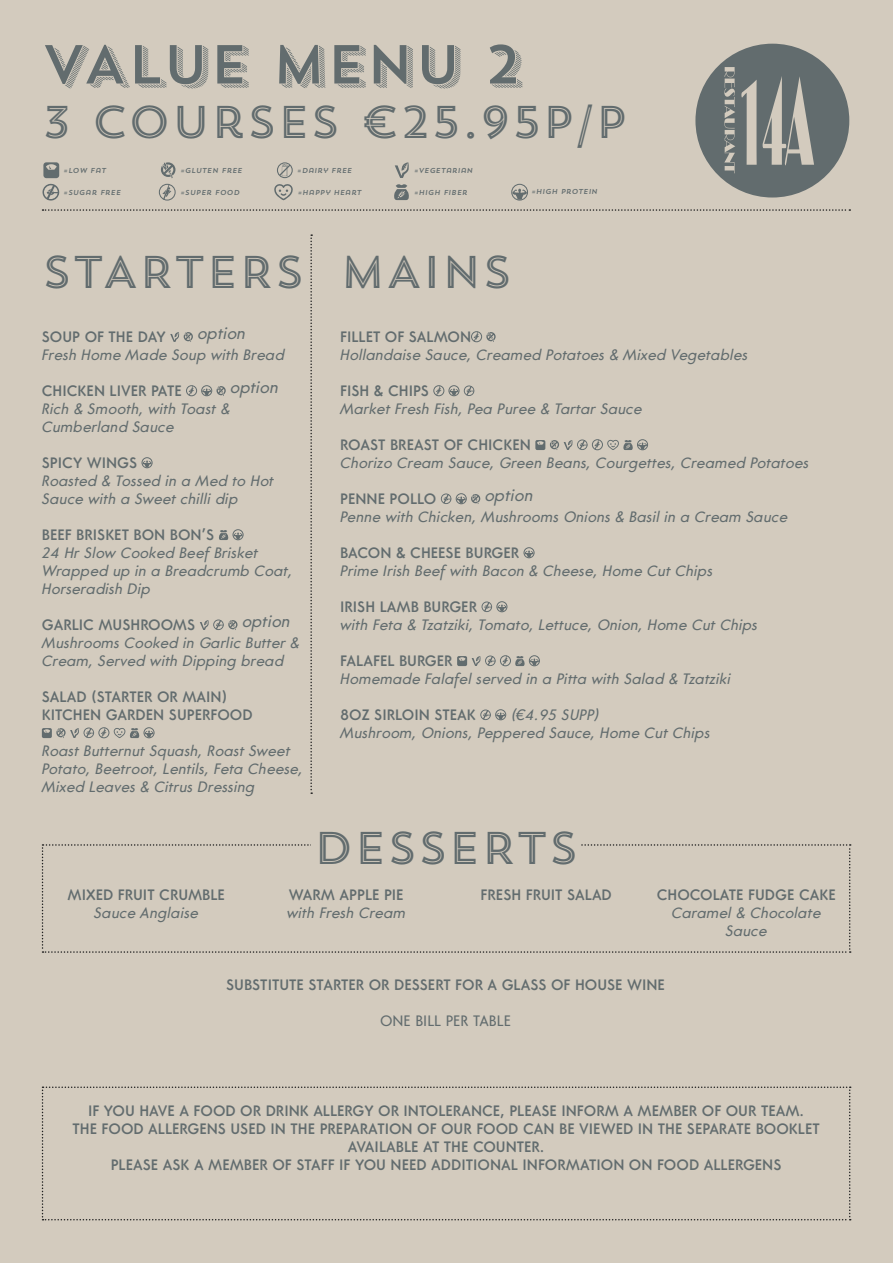
<style>
.page{position:relative;width:893px;height:1263px;background:#d3cbbe}
.page>*{position:absolute;margin:0;border:0;box-sizing:border-box;transform-origin:0 0}
.t1{font:54.6px "Trend Sans Four";color:#626c6e}
.Title_and_Disc{font:45.6px "Trend Sans Five";color:#626c6e}
.Title_and_Disc-2{font:italic 16.5px "Core Sans G";color:#626c6e}
.Title_and_Disc-3{font:italic 15px/18px "Core Sans G";color:#626c6e}
.Title_and_Disc-4{font:500 15px/18px "Core Sans G";color:#626c6e;text-align:center}
.t2{font:15px "Core Sans G";color:#626c6e}
.t3{font:italic 7.2px "Trend Sans One";color:#626c6e}
.s1{font-weight:500;font-style:normal}
</style>
<div class="page">
<div style="left:695px;top:44px;width:154px;height:154px;background:#626c6e;border-radius:50%"></div>
<svg style="left:724px;top:67px;width:11px;height:106px"></svg>
<svg style="left:741px;top:80px;width:16px;height:85px"></svg>
<svg style="left:763px;top:76px;width:51px;height:89px"></svg>
<svg style="left:43px;top:209px;width:807px;height:2px"></svg>
<svg style="left:310px;top:234px;width:2px;height:560px"></svg>
<div style="left:471px;top:331px;width:11px;height:11px;border:1px solid #626c6e;border-radius:50%"></div>
<svg style="left:473px;top:332px;width:6px;height:9px"></svg>
<svg style="left:486px;top:332px;width:10px;height:10px"></svg>
<div style="left:434px;top:385px;width:10px;height:11px;border:1px solid #626c6e;border-radius:50%"></div>
<svg style="left:436px;top:386px;width:5px;height:9px"></svg>
<svg style="left:449px;top:385px;width:26px;height:11px"></svg>
<svg style="left:535px;top:439px;width:53px;height:11px"></svg>
<div style="left:592px;top:439px;width:11px;height:11px;border:1px solid #626c6e;border-radius:50%"></div>
<svg style="left:594px;top:440px;width:6px;height:9px"></svg>
<div style="left:637px;top:439px;width:11px;height:11px;border:1px solid #626c6e;border-radius:50%"></div>
<svg style="left:607px;top:440px;width:40px;height:10px"></svg>
<svg style="left:440px;top:493px;width:40px;height:11px"></svg>
<div style="left:524px;top:547px;width:10px;height:11px;border:1px solid #626c6e;border-radius:50%"></div>
<svg style="left:524px;top:550px;width:10px;height:7px"></svg>
<svg style="left:481px;top:601px;width:26px;height:11px"></svg>
<svg style="left:457px;top:655px;width:39px;height:11px"></svg>
<div style="left:500px;top:655px;width:11px;height:11px;border:1px solid #626c6e;border-radius:50%"></div>
<svg style="left:502px;top:656px;width:6px;height:9px"></svg>
<div style="left:529px;top:655px;width:11px;height:11px;border:1px solid #626c6e;border-radius:50%"></div>
<svg style="left:515px;top:656px;width:24px;height:10px"></svg>
<div style="left:495px;top:709px;width:11px;height:11px;border:1px solid #626c6e;border-radius:50%"></div>
<svg style="left:480px;top:709px;width:25px;height:11px"></svg>
<svg style="left:42px;top:844px;width:809px;height:109px"></svg>
<svg style="left:42px;top:1086px;width:809px;height:134px"></svg>
<div style="left:311px;top:828px;width:270px;height:39px;background:#d3cbbe"></div>
<svg style="left:394px;top:162px;width:15px;height:38px"></svg>
<div style="left:159px;top:184px;width:17px;height:17px;border:1px solid #626c6e;border-radius:50%"></div>
<svg style="left:162px;top:184px;width:9px;height:16px"></svg>
<svg style="left:161px;top:162px;width:14px;height:16px"></svg>
<svg style="left:274px;top:184px;width:19px;height:16px"></svg>
<svg style="left:277px;top:162px;width:16px;height:16px"></svg>
<div style="left:511px;top:184px;width:17px;height:17px;border:1px solid #626c6e;border-radius:50%"></div>
<svg style="left:512px;top:189px;width:15px;height:11px"></svg>
<svg style="left:42px;top:162px;width:18px;height:39px"></svg>
<svg style="left:170px;top:332px;width:23px;height:10px"></svg>
<div style="left:186px;top:385px;width:11px;height:11px;border:1px solid #626c6e;border-radius:50%"></div>
<svg style="left:188px;top:386px;width:6px;height:9px"></svg>
<div style="left:201px;top:385px;width:11px;height:11px;border:1px solid #626c6e;border-radius:50%"></div>
<svg style="left:202px;top:388px;width:9px;height:7px"></svg>
<svg style="left:217px;top:386px;width:9px;height:10px"></svg>
<div style="left:142px;top:457px;width:10px;height:11px;border:1px solid #626c6e;border-radius:50%"></div>
<svg style="left:142px;top:460px;width:10px;height:7px"></svg>
<div style="left:233px;top:529px;width:10px;height:11px;border:1px solid #626c6e;border-radius:50%"></div>
<svg style="left:219px;top:530px;width:24px;height:10px"></svg>
<svg style="left:200px;top:619px;width:37px;height:11px"></svg>
<svg style="left:42px;top:727px;width:52px;height:12px"></svg>
<div style="left:99px;top:727px;width:10px;height:11px;border:1px solid #626c6e;border-radius:50%"></div>
<svg style="left:101px;top:728px;width:5px;height:9px"></svg>
<div style="left:144px;top:727px;width:10px;height:11px;border:1px solid #626c6e;border-radius:50%"></div>
<svg style="left:113px;top:728px;width:41px;height:10px"></svg>
<p class="t1" style="left:42px;top:29px;width:481px">VALUE MENU 2</p>
<p class="Title_and_Disc" style="left:42px;top:93px;width:588px">3 COURSES €25.95P/P</p>
<p class="t3" style="left:63px;top:166px;width:45px">=LOW FAT</p>
<p class="t3" style="left:63px;top:188px;width:59px">=SUGAR FREE</p>
<p class="t3" style="left:180px;top:165px;width:64px">=GLUTEN FREE</p>
<p class="t3" style="left:180px;top:188px;width:61px">=SUPER FOOD</p>
<p class="t3" style="left:297px;top:165px;width:57px">=DAIRY FREE</p>
<p class="t3" style="left:297px;top:188px;width:66px">=HAPPY HEART</p>
<p class="t3" style="left:414px;top:165px;width:61px">=VEGETARIAN</p>
<p class="t3" style="left:414px;top:188px;width:55px">=HIGH FIBER</p>
<p class="t3" style="left:531px;top:187px;width:68px">=HIGH PROTEIN</p>
<p class="Title_and_Disc" style="left:42px;top:243px;width:265px">STARTERS</p>
<p class="Title_and_Disc" style="left:340px;top:243px;width:174px">MAINS</p>
<p class="Title_and_Disc-4" style="left:42px;top:328px;width:125px">SOUP OF THE DAY</p>
<p class="Title_and_Disc-2" style="left:197px;top:323px;width:50px">option</p>
<p class="Title_and_Disc-3" style="left:42px;top:346px;width:244px">Fresh Home Made Soup with Bread</p>
<p class="Title_and_Disc-4" style="left:42px;top:382px;width:141px">CHICKEN LIVER PATE</p>
<p class="Title_and_Disc-2" style="left:230px;top:377px;width:50px">option</p>
<p class="Title_and_Disc-3" style="left:42px;top:400px;width:190px">Rich &amp; Smooth, with Toast &amp;<br>Cumberland Sauce</p>
<p class="Title_and_Disc-4" style="left:42px;top:454px;width:97px">SPICY WINGS</p>
<p class="Title_and_Disc-3" style="left:42px;top:472px;width:234px">Roasted &amp; Tossed in a Med to Hot<br>Sauce with a Sweet chilli dip</p>
<p class="Title_and_Disc-4" style="left:42px;top:526px;width:174px">BEEF BRISKET BON BON’S</p>
<p class="Title_and_Disc-3" style="left:42px;top:544px;width:252px">24 Hr Slow Cooked Beef Brisket<br>Wrapped up in a Breadcrumb Coat,<br>Horseradish Dip</p>
<p class="Title_and_Disc-4" style="left:42px;top:616px;width:155px">GARLIC MUSHROOMS</p>
<p class="Title_and_Disc-2" style="left:242px;top:611px;width:50px">option</p>
<p class="Title_and_Disc-3" style="left:42px;top:634px;width:259px">Mushrooms Cooked in Garlic Butter &amp;<br>Cream, Served with Dipping bread</p>
<p class="Title_and_Disc-4" style="left:42px;top:688px;width:187px">SALAD (STARTER OR MAIN)</p>
<p class="Title_and_Disc-4" style="left:42px;top:706px;width:212px">KITCHEN GARDEN SUPERFOOD</p>
<p class="Title_and_Disc-3" style="left:42px;top:742px;width:263px">Roast Butternut Squash, Roast Sweet<br>Potato, Beetroot, Lentils, Feta Cheese,<br>Mixed Leaves &amp; Citrus Dressing</p>
<p class="Title_and_Disc-4" style="left:340px;top:328px;width:133px">FILLET OF SALMON</p>
<p class="Title_and_Disc-3" style="left:340px;top:346px;width:409px">Hollandaise Sauce, Creamed Potatoes &amp; Mixed Vegetables</p>
<p class="Title_and_Disc-4" style="left:340px;top:382px;width:90px">FISH &amp; CHIPS</p>
<p class="Title_and_Disc-3" style="left:340px;top:400px;width:304px">Market Fresh Fish, Pea Puree &amp; Tartar Sauce</p>
<p class="Title_and_Disc-4" style="left:340px;top:436px;width:192px">ROAST BREAST OF CHICKEN</p>
<p class="Title_and_Disc-3" style="left:340px;top:454px;width:470px">Chorizo Cream Sauce, Green Beans, Courgettes, Creamed Potatoes</p>
<p class="Title_and_Disc-4" style="left:340px;top:490px;width:98px">PENNE POLLO</p>
<p class="Title_and_Disc-2" style="left:485px;top:485px;width:50px">option</p>
<p class="Title_and_Disc-3" style="left:340px;top:508px;width:449px">Penne with Chicken, Mushrooms Onions &amp; Basil in a Cream Sauce</p>
<p class="Title_and_Disc-4" style="left:340px;top:544px;width:181px">BACON &amp; CHEESE BURGER</p>
<p class="Title_and_Disc-3" style="left:340px;top:562px;width:374px">Prime Irish Beef with Bacon &amp; Cheese, Home Cut Chips</p>
<p class="Title_and_Disc-4" style="left:340px;top:598px;width:138px">IRISH LAMB BURGER</p>
<p class="Title_and_Disc-3" style="left:340px;top:616px;width:419px">with Feta &amp; Tzatziki, Tomato, Lettuce, Onion, Home Cut Chips</p>
<p class="Title_and_Disc-4" style="left:340px;top:652px;width:114px">FALAFEL BURGER</p>
<p class="Title_and_Disc-3" style="left:340px;top:670px;width:392px">Homemade Falafel served in a Pitta with Salad &amp; Tzatziki</p>
<p class="Title_and_Disc-4" style="left:340px;top:706px;width:137px">8OZ SIRLOIN STEAK</p>
<p class="Title_and_Disc-3" style="left:510px;top:706px;width:91px">(€4.95 SUPP)</p>
<p class="Title_and_Disc-3" style="left:340px;top:724px;width:372px">Mushroom, Onions, Peppered Sauce, Home Cut Chips</p>
<p class="Title_and_Disc" style="left:314px;top:819px;width:267px">DESSERTS</p>
<p class="Title_and_Disc-4" style="left:68px;top:886px;width:159px">MIXED FRUIT CRUMBLE</p>
<p class="Title_and_Disc-3" style="left:94px;top:904px;width:106px">Sauce Anglaise</p>
<p class="Title_and_Disc-3" style="left:287px;top:886px;width:121px"><span class="s1">WARM APPLE PIE </span>with Fresh Cream</p>
<p class="Title_and_Disc-4" style="left:481px;top:886px;width:133px">FRESH FRUIT SALAD</p>
<p class="Title_and_Disc-4" style="left:657px;top:886px;width:180px">CHOCOLATE FUDGE CAKE</p>
<p class="Title_and_Disc-3" style="left:672px;top:904px;width:151px;text-align:center">Caramel &amp; Chocolate<br>Sauce</p>
<p class="Title_and_Disc-4" style="left:226px;top:976px;width:440px">SUBSTITUTE STARTER OR DESSERT FOR A GLASS OF HOUSE WINE</p>
<p class="t2" style="left:380px;top:1012px;width:132px">ONE BILL PER TABLE</p>
<p class="Title_and_Disc-4" style="left:88px;top:1102px;width:718px">IF YOU HAVE A FOOD OR DRINK ALLERGY OR INTOLERANCE, PLEASE INFORM A MEMBER OF OUR TEAM.</p>
<p class="Title_and_Disc-4" style="left:72px;top:1120px;width:749px">THE FOOD ALLERGENS USED IN THE PREPARATION OF OUR FOOD CAN BE VIEWED IN THE SEPARATE BOOKLET<br>AVAILABLE AT THE COUNTER.</p>
<p class="Title_and_Disc-4" style="left:111px;top:1156px;width:672px">PLEASE ASK A MEMBER OF STAFF IF YOU NEED ADDITIONAL INFORMATION ON FOOD ALLERGENS</p>
</div>
